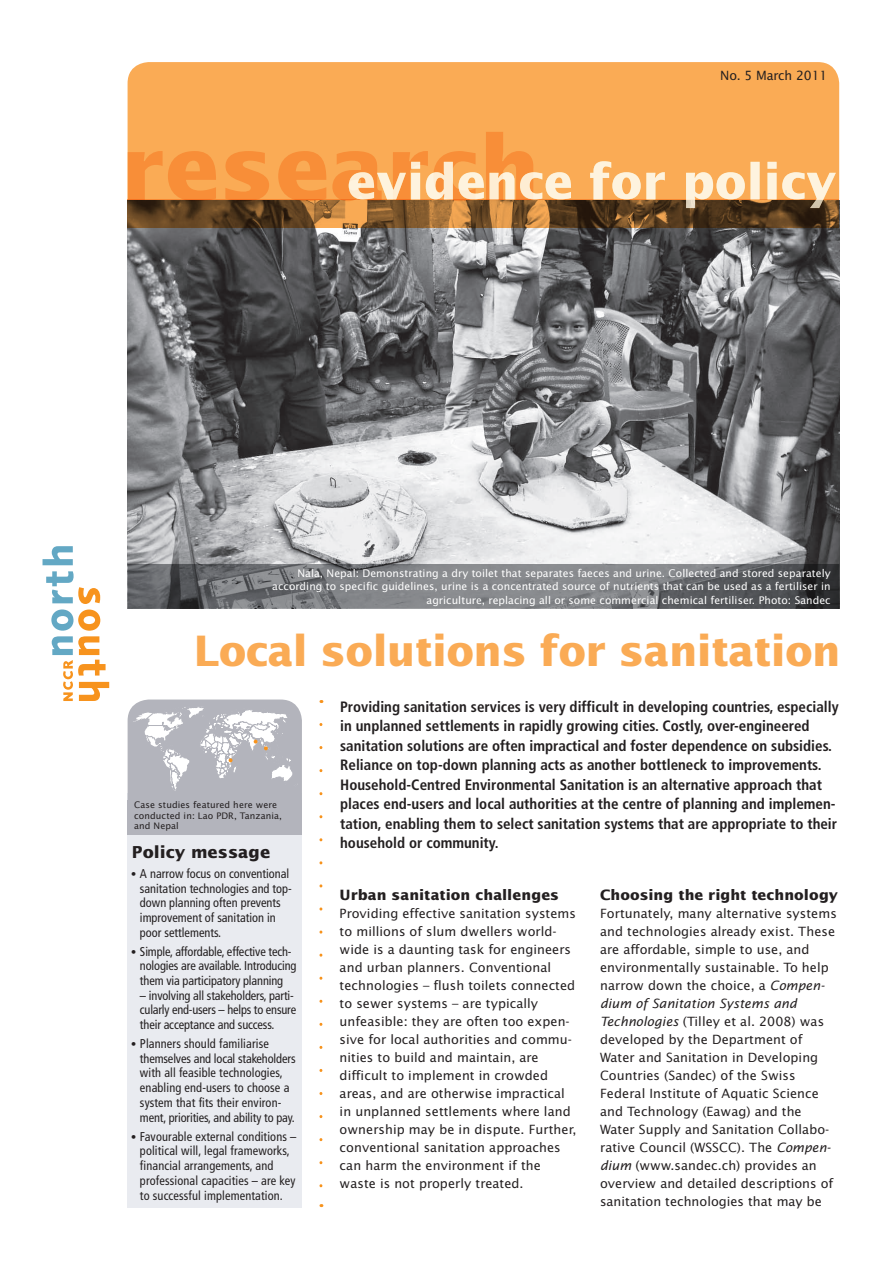
<style>
.page{position:relative;width:893px;height:1263px;background:#fff}
.page>*{position:absolute;margin:0;border:0;box-sizing:border-box;transform-origin:0 0}
.Head{font:700 42px "Lucida Sans Std";letter-spacing:-.015em;color:#faab55}
.Box_Subtitle{font:700 16.5px "Lucida Sans Std";color:#231f20}
.Intro_Bodytext{font:700 condensed 15px/19.5px "Frutiger";color:#231f20}
.Subtitel{font:700 14.25px "Lucida Sans Std";letter-spacing:.005em;color:#231f20}
.Bodytext{font:12.75px/18px "Lucida Sans Std";letter-spacing:.005em;color:#231f20}
.Box_gray{font:condensed 12.75px/14.7px "Frutiger";color:#231f20}
.Head-2{font:12.75px "Lucida Sans Std";letter-spacing:-.01em;color:#231f20}
.Legende{font:10.5px/13.5px "Lucida Sans Std";letter-spacing:.005em;color:#fff;text-align:right}
.Bodytext-2{font:9px/10.5px "Lucida Sans Std";letter-spacing:.01em;color:#231f20}
.s1{font-style:italic}
</style>
<div class="page">
<div style="left:128px;top:793px;width:174px;height:415px;background:#e9ebf0"></div>
<div style="left:128px;top:801px;width:174px;height:34px;background:#b3b4bc"></div>
<svg style="left:319px;top:724px;width:3px;height:464px"></svg>
<div style="left:128px;top:62px;width:711px;height:138px;background:#faab55"></div>
<img style="left:128px;top:228px;width:711px;height:336px">
<svg style="left:128px;top:200px;width:711px;height:28px;background:#714e27"></svg>
<svg style="left:128px;top:564px;width:711px;height:45px;background:#6f7175"></svg>
<svg style="left:128px;top:132px;width:708px;height:76px;background:#eba55d"></svg>
<svg style="left:128px;top:699px;width:174px;height:102px"></svg>
<svg style="left:43px;top:546px;width:30px;height:19px"></svg>
<svg style="left:46px;top:571px;width:63px;height:130px"></svg>
<p class="Head-2" style="left:720px;top:68px;width:109px">No. 5 March 2011</p>
<p class="Legende" style="left:272px;top:566px;width:560px">Nala, Nepal: Demonstrating a dry toilet that separates faeces and urine. Collected and stored separately according to specific guidelines, urine is a concentrated source of nutrients that can be used as a fertiliser in agriculture, replacing all or some commercial chemical fertiliser. Photo: Sandec</p>
<p class="Head" style="left:194px;top:627px;width:648px">Local solutions for sanitation</p>
<p class="Bodytext-2" style="left:134px;top:800px;width:149px">Case studies featured here were conducted in: Lao PDR, Tanzania, and Nepal</p>
<p class="Box_Subtitle" style="left:132px;top:842px;width:140px">Policy message</p>
<p class="Box_gray" style="left:140px;top:866px;width:153px;text-indent:-8px">■ A narrow focus on conventional sanitation technologies and top&shy;down planning often prevents improvement of sanitation in poor settlements.</p>
<p class="Box_gray" style="left:140px;top:944px;width:158px;text-indent:-8px">■ Simple, affordable, effective tech&shy;nologies are available. Introducing them via participatory planning</p>
<p class="Box_gray" style="left:140px;top:988px;width:158px">– involving all stakeholders, parti&shy;cularly end-users – helps to ensure their acceptance and success.</p>
<p class="Box_gray" style="left:140px;top:1036px;width:157px;text-indent:-8px">■ Planners should familiarise themselves and local stakeholders with all feasible technologies, enabling end-users to choose a system that fits their environ&shy;ment, priorities, and ability to pay.</p>
<p class="Box_gray" style="left:140px;top:1129px;width:158px;text-indent:-8px">■ Favourable external conditions – political will, legal frameworks, financial arrangements, and professional capacities – are key to successful implementation.</p>
<p class="Intro_Bodytext" style="left:340px;top:697px;width:500px">Providing sanitation services is very difficult in developing countries, especially in unplanned settlements in rapidly growing cities. Costly, over-engineered sanitation solutions are often impractical and foster dependence on subsidies.<br>Reliance on top-down planning acts as another bottleneck to improvements.<br>Household-Centred Environmental Sanitation is an alternative approach that places end-users and local authorities at the centre of planning and implemen&shy;tation, enabling them to select sanitation systems that are appropriate to their household or community.</p>
<p class="Subtitel" style="left:340px;top:886px;width:221px">Urban sanitation challenges</p>
<p class="Bodytext" style="left:340px;top:904px;width:238px">Providing effective sanitation systems to millions of slum dwellers world&shy;wide is a daunting task for engineers and urban planners. Conventional technologies – flush toilets connected to sewer systems – are typically unfeasible: they are often too expen&shy;sive for local authorities and commu&shy;nities to build and maintain, are difficult to implement in crowded areas, and are otherwise impractical in unplanned settlements where land ownership may be in dispute. Further, conventional sanitation approaches can harm the environment if the waste is not properly treated.</p>
<p class="Subtitel" style="left:600px;top:886px;width:239px">Choosing the right technology</p>
<p class="Bodytext" style="left:600px;top:904px;width:238px">Fortunately, many alternative systems and technologies already exist. These are affordable, simple to use, and environmentally sustainable. To help narrow down the choice, a <span class="s1">Compen&shy;dium of Sanitation Systems and Technologies</span> (Tilley et al. 2008) was developed by the Department of Water and Sanitation in Developing Countries (Sandec) of the Swiss Federal Institute of Aquatic Science and Technology (Eawag) and the Water Supply and Sanitation Collabo&shy;rative Council (WSSCC). The <span class="s1">Compen&shy;dium</span> (www.sandec.ch) provides an overview and detailed descriptions of sanitation technologies that may be</p>
</div>
